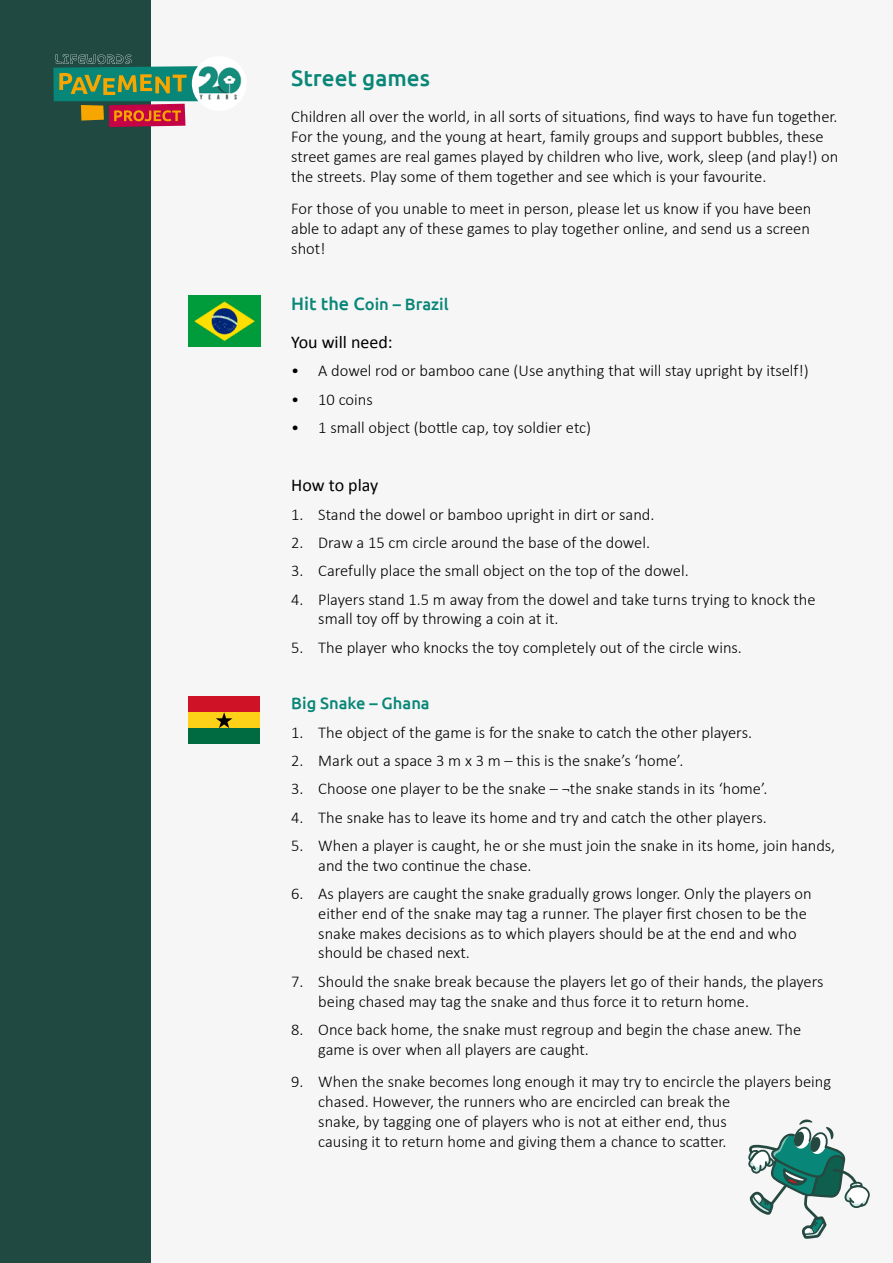
<style>
.page{position:relative;width:893px;height:1263px;background:#fff}
.page>*{position:absolute;margin:0;border:0;box-sizing:border-box;transform-origin:0 0}
.t1{font:500 22.5px "Ubuntu";color:#088677}
.t2{font:18px "Calibri";color:#000}
.t3{font:300 16.5px/19.8px "Calibri";color:#000}
.t4{font:500 16.5px "Ubuntu";color:#088677}
.s1{font-size:18px}
</style>
<div class="page">
<div style="left:121px;top:0;width:772px;height:1263px;background:#f6f6f6"></div>
<div style="left:0;top:0;width:151px;height:1263px;background:#1f4941"></div>
<img style="left:192px;top:56px;width:55px;height:55px;border-radius:27px">
<svg style="left:53px;top:54px;width:150px;height:73px"></svg>
<svg style="left:748px;top:1119px;width:122px;height:120px"></svg>
<div style="left:188px;top:696px;width:72px;height:48px;background:#006b40"></div>
<div style="left:188px;top:696px;width:72px;height:32px;background:#fcd117"></div>
<div style="left:188px;top:696px;width:72px;height:16px;background:#cf1226"></div>
<svg style="left:216px;top:712px;width:17px;height:16px"></svg>
<img style="left:188px;top:296px;width:72px;height:50px">
<h1 class="t1" style="left:291px;top:63px;width:140px">Street games</h1>
<p class="t3" style="left:291px;top:107px;width:549px">Children all over the world, in all sorts of situations, find ways to have fun together.<br>For the young, and the young at heart, family groups and support bubbles, these street games are real games played by children who live, work, sleep (and play!) on the streets. Play some of them together and see which is your favourite.</p>
<p class="t3" style="left:291px;top:199px;width:522px;text-align:justify">For those of you unable to meet in person, please let us know if you have been able to adapt any of these games to play together online, and send us a screen shot!</p>
<p class="t4" style="left:291px;top:293px;width:159px"><span class="s1">Hit the C</span>oin – Brazil</p>
<p class="t2" style="left:291px;top:331px;width:103px">You will need:</p>
<p class="t3" style="left:291px;top:361px;width:519px">• A dowel rod or bamboo cane (Use anything that will stay upright by itself!)</p>
<p class="t3" style="left:291px;top:389px;width:83px">• 10 coins</p>
<p class="t3" style="left:291px;top:417px;width:301px">• 1 small object (bottle cap, toy soldier etc)</p>
<p class="t2" style="left:291px;top:474px;width:89px">How to play</p>
<p class="t3" style="left:291px;top:504px;width:365px">1. Stand the dowel or bamboo upright in dirt or sand.</p>
<p class="t3" style="left:291px;top:532px;width:360px">2. Draw a 15 cm circle around the base of the dowel.</p>
<p class="t3" style="left:291px;top:561px;width:399px">3. Carefully place the small object on the top of the dowel.</p>
<p class="t3" style="left:318px;top:589px;width:499px;text-indent:-27px">4. Players stand 1.5 m away from the dowel and take turns trying to knock the small toy off by throwing a coin at it.</p>
<p class="t3" style="left:291px;top:637px;width:452px">5. The player who knocks the toy completely out of the circle wins.</p>
<p class="t4" style="left:291px;top:693px;width:140px">Big Snake – Ghana</p>
<p class="t3" style="left:291px;top:722px;width:462px">1. The object of the game is for the snake to catch the other players.</p>
<p class="t3" style="left:291px;top:750px;width:394px">2. Mark out a space 3 m x 3 m – this is the snake’s ‘home’.</p>
<p class="t3" style="left:291px;top:779px;width:478px">3. Choose one player to be the snake – ¬the snake stands in its ‘home’.</p>
<p class="t3" style="left:291px;top:807px;width:477px">4. The snake has to leave its home and try and catch the other players.</p>
<p class="t3" style="left:318px;top:835px;width:519px;text-indent:-27px">5. When a player is caught, he or she must join the snake in its home, join hands, and the two continue the chase.</p>
<p class="t3" style="left:318px;top:883px;width:495px;text-indent:-27px">6. As players are caught the snake gradually grows longer. Only the players on either end of the snake may tag a runner. The player first chosen to be the snake makes decisions as to which players should be at the end and who should be chased next.</p>
<p class="t3" style="left:318px;top:971px;width:507px;text-indent:-27px">7. Should the snake break because the players let go of their hands, the players being chased may tag the snake and thus force it to return home.</p>
<p class="t3" style="left:318px;top:1019px;width:484px;text-indent:-27px">8. Once back home, the snake must regroup and begin the chase anew. The game is over when all players are caught.</p>
<p class="t3" style="left:318px;top:1072px;width:514px;text-indent:-27px">9. When the snake becomes long enough it may try to encircle the players being chased. However, the runners who are encircled can break the<br>snake, by tagging one of players who is not at either end, thus<br>causing it to return home and giving them a chance to scatter.</p>
</div>
